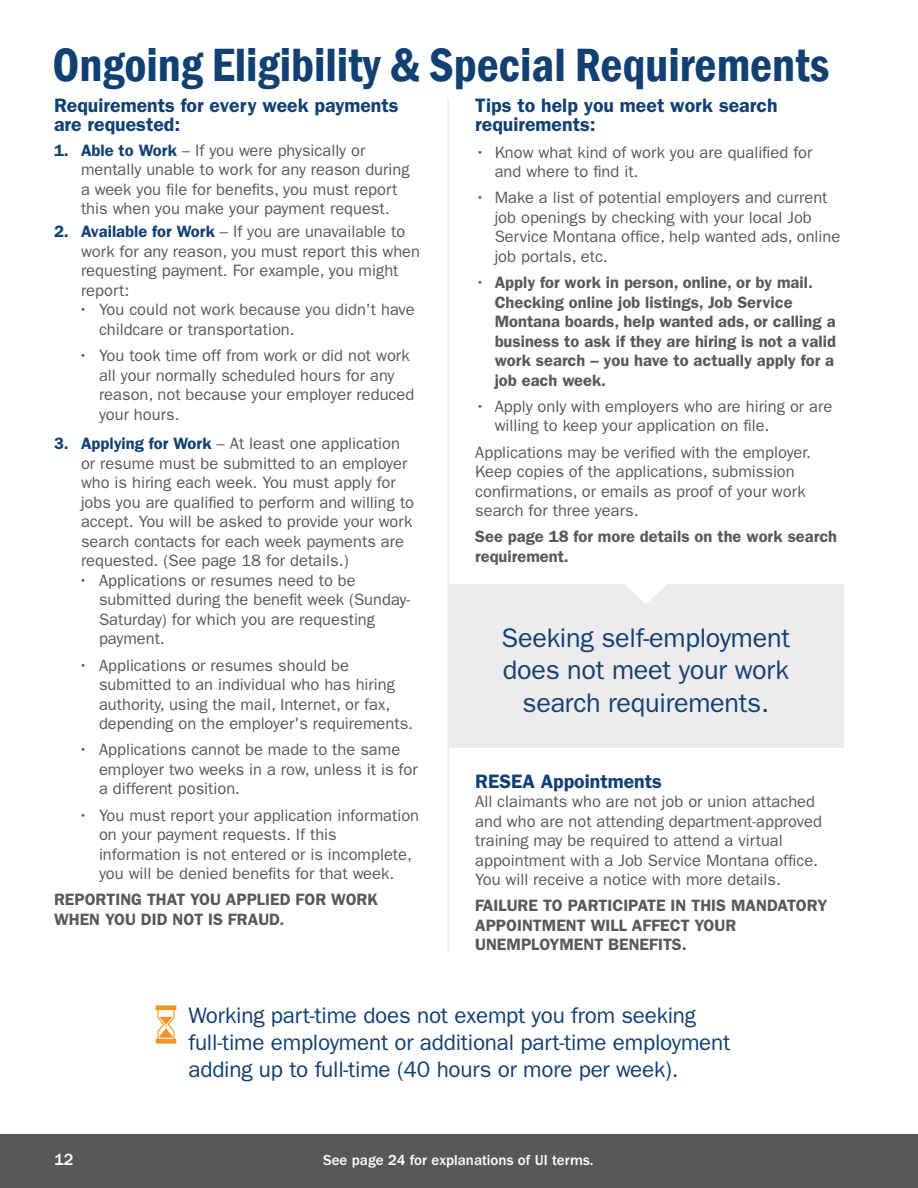
<style>
.page{position:relative;width:918px;height:1188px;background:#fff}
.page>*{position:absolute;margin:0;border:0;box-sizing:border-box;transform-origin:0 0}
.t1{font:600 condensed 48px "Franklin Gothic";color:#114073}
.Callout_Body_Copy_-_Thin_18pt{font:27px/32.4px "ITC Franklin Gothic Std";letter-spacing:-.01em;color:#114073;text-align:center}
.Callout_Body_Copy_-_Thin_15pt{font:22.5px/27px "ITC Franklin Gothic Std";letter-spacing:-.01em;color:#114073}
.t2{font:600 19.5px/19.5px "ITC Franklin Gothic Std";color:#114073}
.Bullets_Indented{font:16.5px/19.5px "ITC Franklin Gothic Std";color:#58595b}
.Numbered_list{font:16.5px/19.5px "ITC Franklin Gothic Std";color:#58595b}
.Body_Copy{font:16.5px/19.5px "ITC Franklin Gothic Std";color:#58595b}
.Bullets_NEW{font:16.5px/19.5px "ITC Franklin Gothic Std";color:#58595b}
.Bullets_-_Demi{font:600 16.5px/19.5px "ITC Franklin Gothic Std";color:#58595b}
.Body_Copy-2{font:600 16.5px/19.5px "ITC Franklin Gothic Std";color:#58595b}
.Bullets_NEW_-_Extra_top_space{font:16.5px/19.5px "ITC Franklin Gothic Std";color:#58595b}
.t3{font:500 16.5px "Franklin Gothic";color:#fff}
.t4{font:500 15px "ITC Franklin Gothic Std";color:#fff}
.s1{font-weight:600;color:#114073}
.s2{font-weight:400}
</style>
<div class="page">
<svg style="left:156px;top:1005px;width:20px;height:39px"></svg>
<div style="left:448px;top:584px;width:395px;height:164px;background:#ececee"></div>
<svg style="left:625px;top:584px;width:42px;height:20px"></svg>
<hr style="left:447px;top:99px;width:2px;height:852px;background:#ececee">
<div style="left:0;top:1134px;width:918px;height:54px;background:#57585a"></div>
<p class="t1" style="left:52px;top:33px;width:779px">Ongoing Eligibility &amp; Special Requirements</p>
<h2 class="t2" style="left:54px;top:95px;width:346px">Requirements for every week payments are requested:</h2>
<p class="Numbered_list" style="left:81px;top:141px;width:330px;text-indent:-27px"><span class="s1">1. Able to Work</span> – If you were physically or mentally unable to work for any reason during a week you file for benefits, you must report this when you make your payment request.</p>
<p class="Numbered_list" style="left:81px;top:222px;width:341px;text-indent:-27px"><span class="s1">2. Available for Work</span> – If you are unavailable to work for any reason, you must report this when requesting payment. For example, you might report:</p>
<p class="Bullets_Indented" style="left:99px;top:300px;width:317px;text-indent:-21px">• You could not work because you didn't have childcare or transportation.</p>
<p class="Bullets_Indented" style="left:99px;top:346px;width:317px;text-indent:-21px">• You took time off from work or did not work all your normally scheduled hours for any reason, not because your employer reduced your hours.</p>
<p class="Numbered_list" style="left:81px;top:434px;width:335px;text-indent:-27px"><span class="s1">3. Applying for Work</span> – At least one application or resume must be submitted to an employer who is hiring each week. You must apply for jobs you are qualified to perform and willing to accept. You will be asked to provide your work search contacts for each week payments are requested. (See page 18 for details.)</p>
<p class="Bullets_Indented" style="left:99px;top:571px;width:313px;text-indent:-21px">• Applications or resumes need to be submitted during the benefit week (Sunday-<br>Saturday) for which you are requesting payment.</p>
<p class="Bullets_Indented" style="left:99px;top:655px;width:316px;text-indent:-21px">• Applications or resumes should be submitted to an individual who has hiring authority, using the mail, Internet, or fax, depending on the employer's requirements.</p>
<p class="Bullets_Indented" style="left:99px;top:740px;width:320px;text-indent:-21px">• Applications cannot be made to the same employer two weeks in a row, unless it is for a different position.</p>
<p class="Bullets_Indented" style="left:99px;top:805px;width:322px;text-indent:-21px">• You must report your application information on your payment requests. If this information is not entered or is incomplete, you will be denied benefits for that week.</p>
<p class="Body_Copy-2" style="left:54px;top:890px;width:326px">REPORTING THAT YOU APPLIED FOR WORK<br>WHEN YOU DID NOT IS FRAUD.</p>
<h2 class="t2" style="left:475px;top:95px;width:304px">Tips to help you meet work search requirements:</h2>
<p class="Bullets_NEW_-_Extra_top_space" style="left:495px;top:142px;width:319px;text-indent:-20px">• Know what kind of work you are qualified for and where to find it.</p>
<p class="Bullets_NEW" style="left:495px;top:188px;width:347px;text-indent:-20px">• Make a list of potential employers and current job openings by checking with your local Job Service Montana office, help wanted ads, online job portals, etc.</p>
<p class="Bullets_-_Demi" style="left:495px;top:273px;width:343px;text-indent:-20px"><span class="s2">•</span> Apply for work in person, online, or by mail.<br>Checking online job listings, Job Service Montana boards, help wanted ads, or calling a business to ask if they are hiring is not a valid work search – you have to actually apply for a job each week.</p>
<p class="Bullets_NEW" style="left:495px;top:397px;width:339px;text-indent:-20px">• Apply only with employers who are hiring or are willing to keep your application on file.</p>
<p class="Body_Copy" style="left:475px;top:442px;width:337px">Applications may be verified with the employer.<br>Keep copies of the applications, submission confirmations, or emails as proof of your work search for three years.</p>
<p class="Body_Copy-2" style="left:475px;top:527px;width:364px">See page 18 for more details on the work search requirement.</p>
<p class="Callout_Body_Copy_-_Thin_18pt" style="left:502px;top:622px;width:290px">Seeking self-employment does not meet your work search requirements.</p>
<h2 class="t2" style="left:475px;top:771px;width:188px">RESEA Appointments</h2>
<p class="Body_Copy" style="left:475px;top:792px;width:348px">All claimants who are not job or union attached and who are not attending department-approved training may be required to attend a virtual appointment with a Job Service Montana office.<br>You will receive a notice with more details.</p>
<p class="Body_Copy-2" style="left:475px;top:896px;width:354px">FAILURE TO PARTICIPATE IN THIS MANDATORY<br>APPOINTMENT WILL AFFECT YOUR<br>UNEMPLOYMENT BENEFITS.</p>
<p class="Callout_Body_Copy_-_Thin_15pt" style="left:189px;top:1002px;width:543px">Working part-time does not exempt you from seeking full-time employment or additional part-time employment adding up to full-time (40 hours or more per week).</p>
<p class="t3" style="left:54px;top:1150px;width:21px">12</p>
<p class="t4" style="left:323px;top:1152px;width:272px">See page 24 for explanations of UI terms.</p>
</div>
